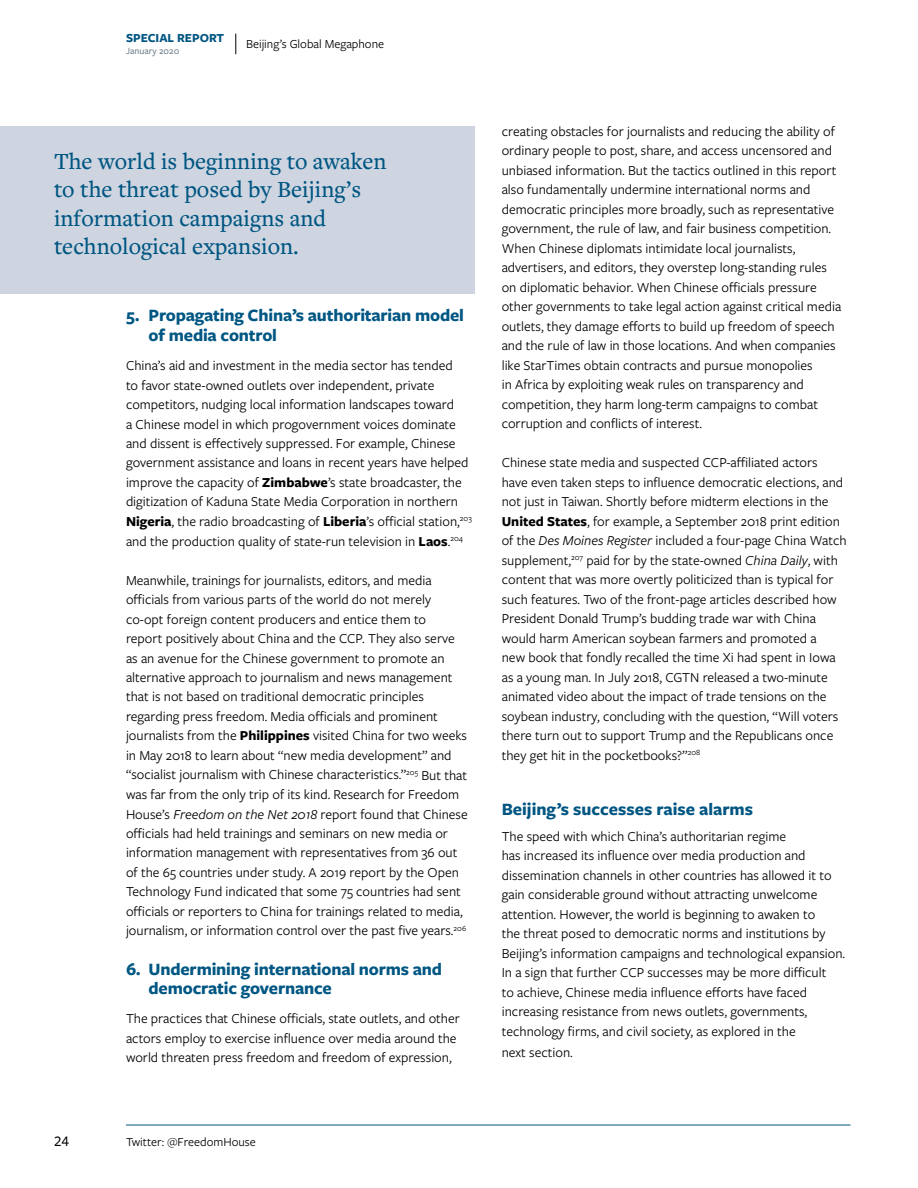
<style>
.page{position:relative;width:918px;height:1188px;background:#fff}
.page>*{position:absolute;margin:0;border:0;box-sizing:border-box;transform-origin:0 0}
.t1{font:500 24px/28.5px "Freight Text Pro";color:#005682}
.t2{font:700 18px/19.5px "Freight Sans Pro";letter-spacing:-.01em;color:#005783}
.t3{font:700 18px "Freight Sans Pro";color:#005682}
.t4{font:500 15px "Freight Sans Pro";color:#000}
.t5{font:14.25px/19.5px "Freight Sans Pro";color:#000}
.t6{font:12.75px "Freight Sans Pro";color:#000}
.t7{font:700 12.75px "Freight Sans Pro";color:#005682}
.t8{font:500 9.75px "Freight Sans Pro";color:#72808a}
.s1{font-weight:700}
.s2{font-style:italic}
</style>
<div class="page">
<div style="left:0;top:127px;width:475px;height:167px;background:#ced5e1"></div>
<hr style="left:126px;top:1125px;width:724px;height:1px;background:#005682">
<svg style="left:236px;top:34px;width:1px;height:20px"></svg>
<p class="t7" style="left:126px;top:29px;width:100px">SPECIAL REPORT</p>
<p class="t8" style="left:126px;top:44px;width:55px">January 2020</p>
<p class="t6" style="left:246px;top:35px;width:140px">Beijing’s Global Megaphone</p>
<h1 class="t1" style="left:54px;top:146px;width:334px">The world is beginning to awaken to the threat posed by Beijing’s information campaigns and technological expansion.</h1>
<p class="t2" style="left:148px;top:305px;width:317px;text-indent:-22px">5. Propagating China’s authoritarian model of media control</p>
<p class="t5" style="left:126px;top:355px;width:347px">China’s aid and investment in the media sector has tended<br>to favor state-owned outlets over independent, private competitors, nudging local information landscapes toward<br>a Chinese model in which progovernment voices dominate and dissent is effectively suppressed. For example, Chinese government assistance and loans in recent years have helped improve the capacity of <span class="s1">Zimbabwe</span>’s state broadcaster, the digitization of Kaduna State Media Corporation in northern <span class="s1">Nigeria</span>, the radio broadcasting of <span class="s1">Liberia</span>’s official station,<sup>203 </sup>and the production quality of state-run television in <span class="s1">Laos</span>.<sup>204</sup></p>
<p class="t5" style="left:126px;top:570px;width:343px">Meanwhile, trainings for journalists, editors, and media officials from various parts of the world do not merely co-opt foreign content producers and entice them to<br>report positively about China and the CCP. They also serve as an avenue for the Chinese government to promote an alternative approach to journalism and news management that is not based on traditional democratic principles regarding press freedom. Media officials and prominent journalists from the <span class="s1">Philippines</span> visited China for two weeks in May 2018 to learn about “new media development” and “socialist journalism with Chinese characteristics.”<sup>205</sup> But that was far from the only trip of its kind. Research for Freedom House’s <span class="s2">Freedom on the Net 2018</span> report found that Chinese officials had held trainings and seminars on new media or information management with representatives from 36 out of the 65 countries under study. A 2019 report by the Open Technology Fund indicated that some 75 countries had sent officials or reporters to China for trainings related to media, journalism, or information control over the past five years.<sup>206</sup></p>
<p class="t2" style="left:148px;top:958px;width:295px;text-indent:-22px">6. Undermining international norms and democratic governance</p>
<p class="t5" style="left:126px;top:1008px;width:335px">The practices that Chinese officials, state outlets, and other actors employ to exercise influence over media around the world threaten press freedom and freedom of expression,</p>
<p class="t4" style="left:54px;top:1131px;width:16px">24</p>
<p class="t6" style="left:126px;top:1133px;width:131px">Twitter: @FreedomHouse</p>
<p class="t5" style="left:502px;top:121px;width:341px">creating obstacles for journalists and reducing the ability of ordinary people to post, share, and access uncensored and unbiased information. But the tactics outlined in this report also fundamentally undermine international norms and democratic principles more broadly, such as representative government, the rule of law, and fair business competition.<br>When Chinese diplomats intimidate local journalists, advertisers, and editors, they overstep long-standing rules on diplomatic behavior. When Chinese officials pressure other governments to take legal action against critical media outlets, they damage efforts to build up freedom of speech and the rule of law in those locations. And when companies like StarTimes obtain contracts and pursue monopolies<br>in Africa by exploiting weak rules on transparency and competition, they harm long-term campaigns to combat corruption and conflicts of interest.</p>
<p class="t5" style="left:502px;top:452px;width:346px">Chinese state media and suspected CCP-affiliated actors have even taken steps to influence democratic elections, and not just in Taiwan. Shortly before midterm elections in the <span class="s1">United States</span>, for example, a September 2018 print edition of the <span class="s2">Des Moines Register</span> included a four-page China Watch supplement,<sup>207</sup> paid for by the state-owned <span class="s2">China Daily</span>, with content that was more overtly politicized than is typical for such features. Two of the front-page articles described how President Donald Trump’s budding trade war with China would harm American soybean farmers and promoted a<br>new book that fondly recalled the time Xi had spent in Iowa as a young man. In July 2018, CGTN released a two-minute animated video about the impact of trade tensions on the soybean industry, concluding with the question, “Will voters there turn out to support Trump and the Republicans once they get hit in the pocketbooks?”<sup>208</sup></p>
<p class="t3" style="left:502px;top:797px;width:253px">Beijing’s successes raise alarms</p>
<p class="t5" style="left:502px;top:826px;width:345px">The speed with which China’s authoritarian regime<br>has increased its influence over media production and dissemination channels in other countries has allowed it to gain considerable ground without attracting unwelcome attention. However, the world is beginning to awaken to<br>the threat posed to democratic norms and institutions by Beijing’s information campaigns and technological expansion.<br>In a sign that further CCP successes may be more difficult<br>to achieve, Chinese media influence efforts have faced increasing resistance from news outlets, governments, technology firms, and civil society, as explored in the</p>
<p class="t5" style="left:502px;top:1042px;width:73px">next section.</p>
</div>
